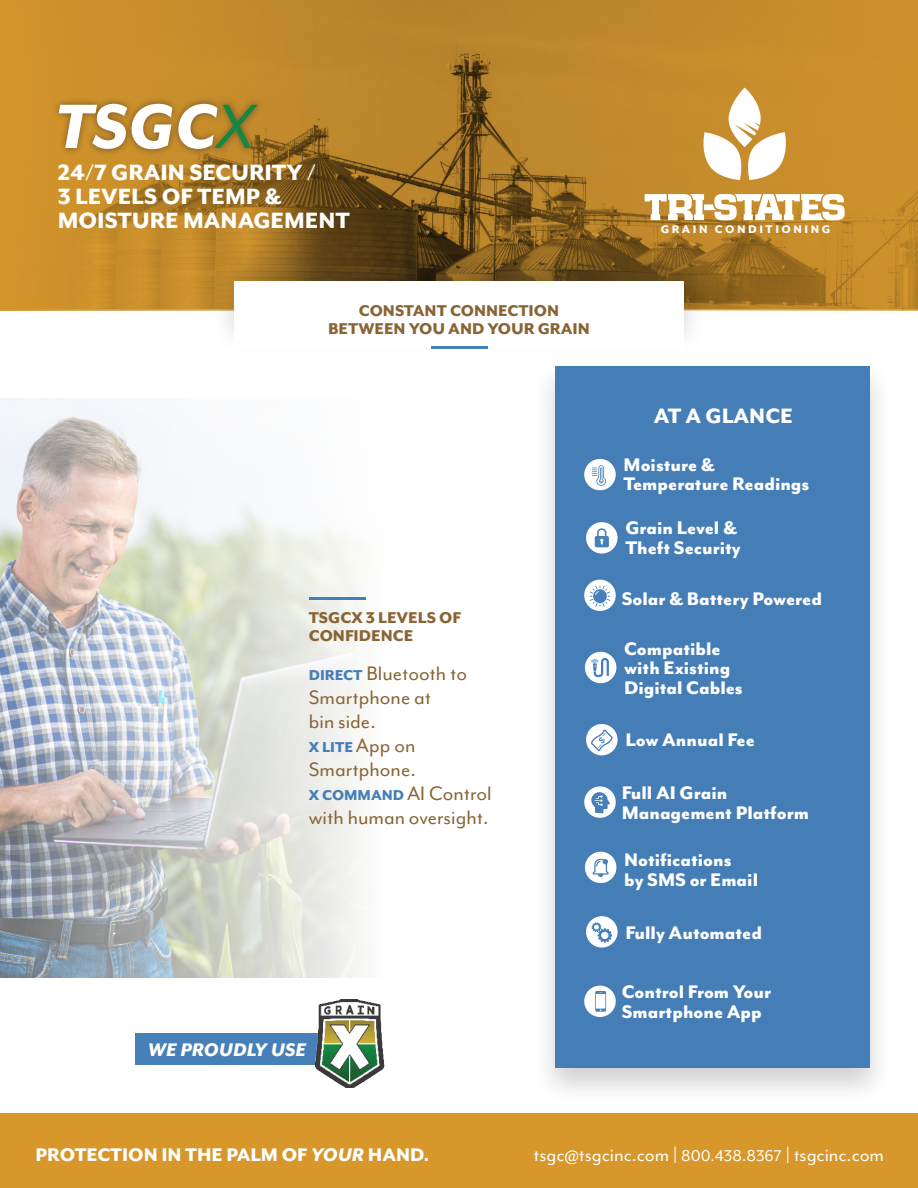
<style>
.page{position:relative;width:918px;height:1188px;background:#fff}
.page>*{position:absolute;margin:0;border:0;box-sizing:border-box;transform-origin:0 0}
.t1{font:italic 800 72px "Mr Eaves Mod OT";color:#fff}
.t2{font:800 25.5px/24px "Mr Eaves Mod OT";color:#fff}
.t3{font:800 24px "Mr Eaves Mod OT";color:#fff}
.t4{font:22.5px/24px "Mr Eaves Mod OT";color:#896535}
.t5{font:800 21px/19.5px "Mr Eaves Mod OT";color:#fff}
.t6{font:21px "Mr Eaves Mod OT";color:#fff}
.t7{font:italic 800 21px "Mr Eaves Mod OT";color:#fff}
.t8{font:800 18px/18px "Mr Eaves Mod OT";color:#896435}
.t9{font:800 16.5px "Mr Eaves Mod OT";color:#467eb7}
.t10{font:800 12.75px "Mr Eaves Mod OT";letter-spacing:.2em;color:#fff}
.s1{font-weight:400;color:#138843}
.s2{font-weight:800;font-size:16.5px;color:#467eb7}
.s3{font-weight:400;font-size:22.5px;color:#896535}
.s4{font-style:italic}
.s5{font-size:18px}
</style>
<div class="page">
<svg style="left:0;top:0;width:391px;height:310px;background:#ba8428"></svg>
<svg style="left:391px;top:0;width:527px;height:310px;background:#b68128"></svg>
<div style="left:0;top:1113px;width:918px;height:75px;background:#d7972b"></div>
<div style="left:51px;top:96px;width:214px;height:61px;background:#231f20;opacity:.52"></div>
<svg style="left:700px;top:88px;width:89px;height:92px"></svg>
<svg style="left:645px;top:194px;width:200px;height:26px"></svg>
<div style="left:211px;top:243px;width:496px;height:114px;background:#231f20;opacity:.21"></div>
<div style="left:234px;top:281px;width:450px;height:67px;background:#fff"></div>
<hr style="left:431px;top:346px;width:56px;height:2px;background:#467eb7">
<div style="left:135px;top:1033px;width:189px;height:31px;background:#477fb8"></div>
<img style="left:315px;top:999px;width:70px;height:89px">
<svg style="left:0;top:398px;width:366px;height:580px"></svg>
<hr style="left:309px;top:597px;width:57px;height:2px;background:#467eb7">
<div style="left:532px;top:358px;width:360px;height:748px;background:#231f20;opacity:.21"></div>
<div style="left:555px;top:366px;width:314px;height:702px;background:#457eb7"></div>
<div style="left:584px;top:459px;width:32px;height:31px;background:#fff;border-radius:50%"></div>
<div style="left:585px;top:652px;width:31px;height:31px;background:#fff;border-radius:50%"></div>
<div style="left:585px;top:852px;width:31px;height:31px;background:#fff;border-radius:50%"></div>
<div style="left:586px;top:724px;width:32px;height:31px;background:#fff;border-radius:50%"></div>
<svg style="left:586px;top:916px;width:32px;height:32px"></svg>
<div style="left:584px;top:786px;width:32px;height:32px;background:#fff;border-radius:50%"></div>
<div style="left:584px;top:986px;width:32px;height:31px;background:#fff;border-radius:50%"></div>
<div style="left:586px;top:522px;width:32px;height:32px;background:#fff;border-radius:50%"></div>
<div style="left:584px;top:580px;width:32px;height:31px;background:#fff;border-radius:50%"></div>
<svg style="left:592px;top:465px;width:14px;height:21px"></svg>
<svg style="left:595px;top:528px;width:14px;height:19px"></svg>
<svg style="left:590px;top:586px;width:20px;height:21px"></svg>
<svg style="left:591px;top:658px;width:18px;height:19px"></svg>
<svg style="left:591px;top:730px;width:22px;height:21px"></svg>
<svg style="left:595px;top:991px;width:11px;height:21px"></svg>
<svg style="left:591px;top:792px;width:19px;height:21px"></svg>
<svg style="left:592px;top:922px;width:20px;height:21px"></svg>
<svg style="left:593px;top:858px;width:16px;height:19px"></svg>
<p class="t1" style="left:55px;top:87px;width:201px">TSGC<span class="s1">X</span></p>
<p class="t2" style="left:58px;top:160px;width:260px">24/7 GRAIN SECURITY /</p>
<p class="t2" style="left:58px;top:184px;width:294px">3 LEVELS OF TEMP &amp;<br>MOISTURE MANAGEMENT</p>
<p class="t8" style="left:359px;top:301px;width:202px">CONSTANT CONNECTION</p>
<p class="t8" style="left:328px;top:319px;width:263px">BETWEEN YOU AND YOUR GRAIN</p>
<p class="t8" style="left:309px;top:608px;width:154px">TSGCX 3 LEVELS OF<br>CONFIDENCE</p>
<p class="t4" style="left:309px;top:661px;width:160px"><span class="s2">DIRECT</span> Bluetooth to</p>
<p class="t4" style="left:309px;top:685px;width:124px">Smartphone at</p>
<p class="t4" style="left:309px;top:709px;width:68px">bin side.</p>
<p class="t9" style="left:309px;top:738px;width:108px">X LITE <span class="s3">App on</span></p>
<p class="t4" style="left:309px;top:757px;width:108px">Smartphone.</p>
<p class="t4" style="left:309px;top:781px;width:184px"><span class="s2">X COMMAND</span> AI Control with human oversight.</p>
<p class="t7" style="left:148px;top:1038px;width:160px">WE PROUDLY USE</p>
<p class="t10" style="left:661px;top:222px;width:171px">GRAIN CONDITIONING</p>
<p class="t3" style="left:654px;top:402px;width:140px">AT A GLANCE</p>
<p class="t5" style="left:624px;top:454px;width:93px">Moisture &amp;</p>
<p class="t5" style="left:624px;top:474px;width:187px">Temperature Readings</p>
<p class="t5" style="left:625px;top:518px;width:113px">Grain Level &amp;</p>
<p class="t5" style="left:625px;top:537px;width:117px">Theft Security</p>
<p class="t5" style="left:622px;top:589px;width:202px">Solar &amp; Battery Powered</p>
<p class="t5" style="left:624px;top:638px;width:120px">Compatible with Existing<br>Digital Cables</p>
<p class="t5" style="left:625px;top:730px;width:131px">Low Annual Fee</p>
<p class="t5" style="left:622px;top:783px;width:189px">Full AI Grain<br>Management Platform</p>
<p class="t5" style="left:624px;top:850px;width:109px">Notifications</p>
<p class="t5" style="left:624px;top:870px;width:136px">by SMS or Email</p>
<p class="t5" style="left:625px;top:922px;width:138px">Fully Automated</p>
<p class="t5" style="left:622px;top:982px;width:151px">Control From Your</p>
<p class="t5" style="left:622px;top:1001px;width:142px">Smartphone App</p>
<p class="t5" style="left:36px;top:1144px;width:395px">PROTECTION IN THE PALM OF <span class="s4">YOUR</span> HAND.</p>
<p class="t6" style="left:534px;top:1143px;width:352px">tsgc@tsgcinc.com | <span class="s5">800.438.8367</span> | tsgcinc.com</p>
</div>
